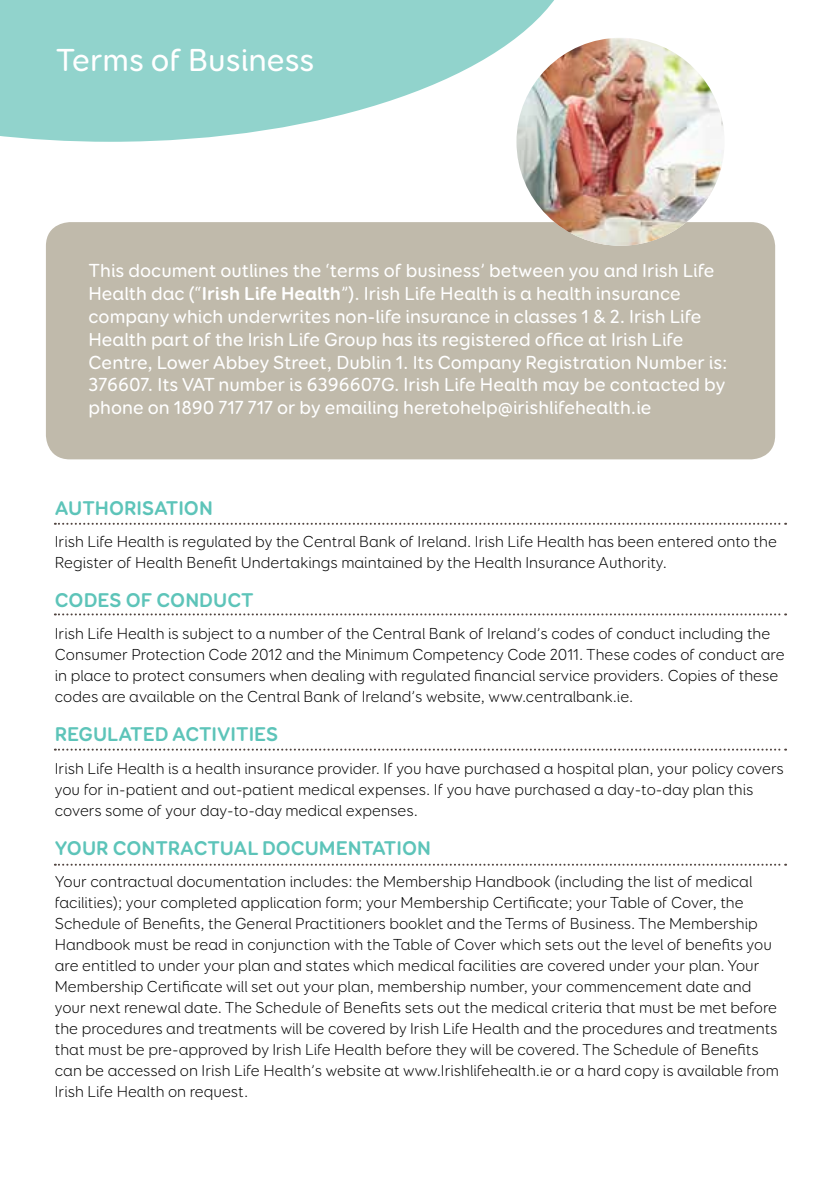
<style>
.page{position:relative;width:840px;height:1191px;background:#fff}
.page>*{position:absolute;margin:0;border:0;box-sizing:border-box;transform-origin:0 0}
.t1{font:500 32px "Booster Next FY";color:#fff}
.t2{font:700 20px "Booster Next FY";color:#5dc4b9}
.t3{font:500 19px/22.8px "Booster Next FY";color:#fff}
.t4{font:300 16px/21px "Booster Next FY";color:#000}
.s1{font-weight:700}
</style>
<div class="page">
<div style="left:46px;top:222px;width:728px;height:237px;background:#c0baab;border-radius:24px"></div>
<svg style="left:0;top:0;width:561px;height:142px;fill:#91d3cc"></svg>
<svg style="left:55px;top:748px;width:730px;height:2px"></svg>
<svg style="left:55px;top:863px;width:730px;height:2px"></svg>
<svg style="left:55px;top:613px;width:730px;height:2px"></svg>
<svg style="left:55px;top:523px;width:730px;height:2px"></svg>
<img style="left:516px;top:38px;width:208px;height:208px;border-radius:104px">
<h1 class="t1" style="left:56px;top:41px;width:260px">Terms of Business</h1>
<p class="t3" style="left:88px;top:259px;width:640px">This document outlines the ‘terms of business’ between you and Irish Life Health dac (“<span class="s1">Irish Life Health</span>”). Irish Life Health is a health insurance company which underwrites non-life insurance in classes 1 &amp; 2. Irish Life Health part of the Irish Life Group has its registered office at Irish Life Centre, Lower Abbey Street, Dublin 1. Its Company Registration Number is:<br>376607. Its VAT number is 6396607G. Irish Life Health may be contacted by phone on 1890 717 717 or by emailing heretohelp@irishlifehealth.ie</p>
<p class="t2" style="left:55px;top:495px;width:159px">AUTHORISATION</p>
<p class="t4" style="left:55px;top:531px;width:723px">Irish Life Health is regulated by the Central Bank of Ireland. Irish Life Health has been entered onto the<br>Register of Health Benefit Undertakings maintained by the Health Insurance Authority.</p>
<p class="t2" style="left:55px;top:587px;width:200px">CODES OF CONDUCT</p>
<p class="t4" style="left:55px;top:623px;width:731px">Irish Life Health is subject to a number of the Central Bank of Ireland’s codes of conduct including the Consumer Protection Code 2012 and the Minimum Competency Code 2011. These codes of conduct are in place to protect consumers when dealing with regulated financial service providers. Copies of these codes are available on the Central Bank of Ireland’s website, www.centralbank.ie.</p>
<p class="t2" style="left:55px;top:722px;width:225px">REGULATED ACTIVITIES</p>
<p class="t4" style="left:55px;top:757px;width:730px">Irish Life Health is a health insurance provider. If you have purchased a hospital plan, your policy covers you for in-patient and out-patient medical expenses. If you have purchased a day-to-day plan this covers some of your day-to-day medical expenses.</p>
<p class="t2" style="left:55px;top:835px;width:377px">YOUR CONTRACTUAL DOCUMENTATION</p>
<p class="t4" style="left:55px;top:871px;width:725px">Your contractual documentation includes: the Membership Handbook (including the list of medical facilities); your completed application form; your Membership Certificate; your Table of Cover, the Schedule of Benefits, the General Practitioners booklet and the Terms of Business. The Membership Handbook must be read in conjunction with the Table of Cover which sets out the level of benefits you are entitled to under your plan and states which medical facilities are covered under your plan. Your Membership Certificate will set out your plan, membership number, your commencement date and your next renewal date. The Schedule of Benefits sets out the medical criteria that must be met before the procedures and treatments will be covered by Irish Life Health and the procedures and treatments that must be pre-approved by Irish Life Health before they will be covered. The Schedule of Benefits can be accessed on Irish Life Health’s website at www.Irishlifehealth.ie or a hard copy is available from Irish Life Health on request.</p>
</div>
